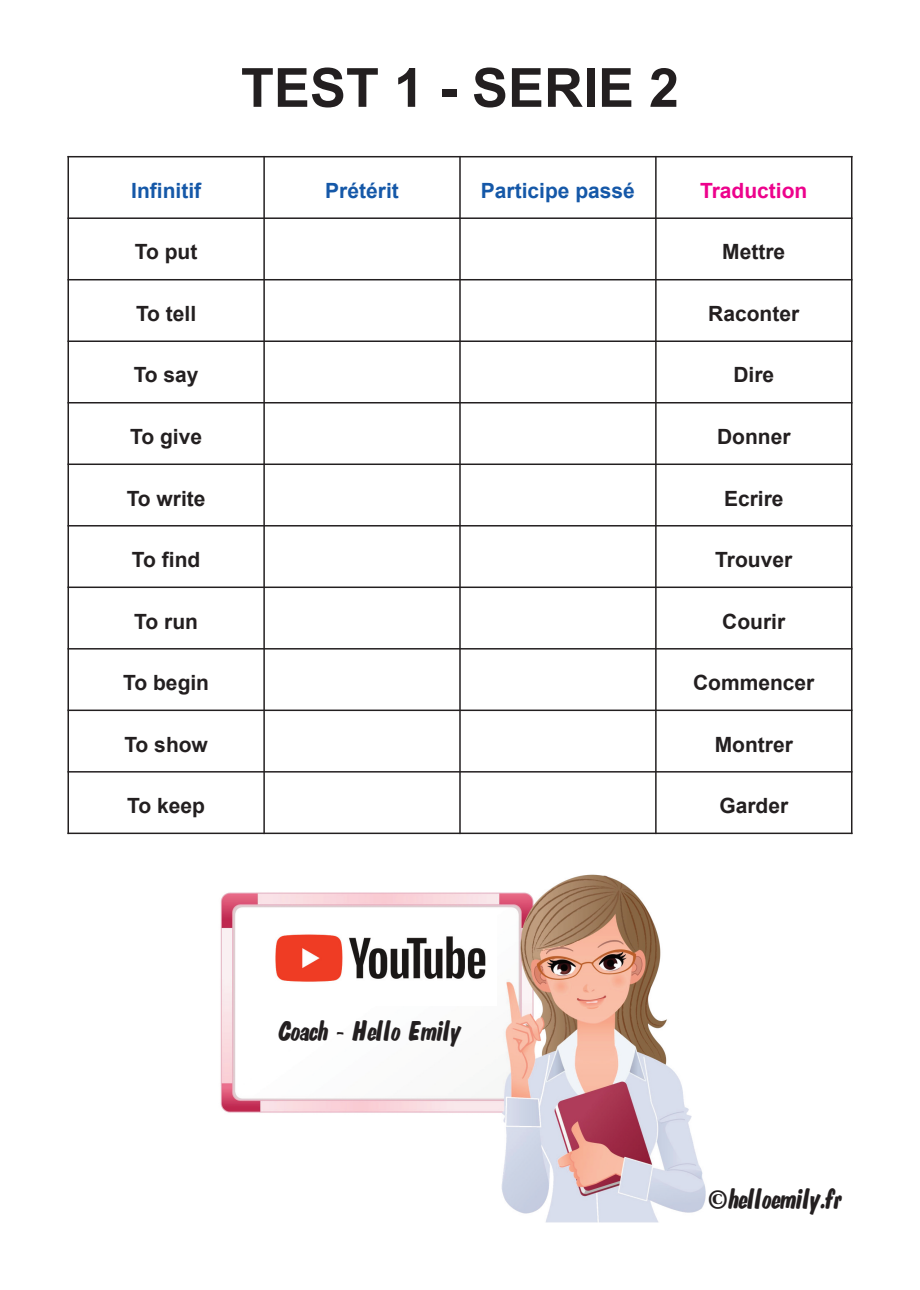
<style>
.page{position:relative;width:920px;height:1290px;background:#fff}
.page>*{position:absolute;margin:0;border:0;box-sizing:border-box;transform-origin:0 0}
.t1{font:700 54px "Arial";color:#231f20}
.t2{font:27px "MANDELA";color:#231f20}
.t3{font:700 21px "Arial";color:#231f20}
.t4{font:700 21px "Arial";color:#1558a8}
.t5{font:700 21px "Arial";color:#ed028c}
</style>
<div class="page">
<hr style="left:68px;top:156px;width:1px;height:678px;background:#231f20">
<hr style="left:263px;top:156px;width:2px;height:678px;background:#231f20">
<hr style="left:459px;top:156px;width:2px;height:678px;background:#231f20">
<hr style="left:655px;top:156px;width:2px;height:678px;background:#231f20">
<hr style="left:851px;top:156px;width:1px;height:678px;background:#231f20">
<hr style="left:68px;top:156px;width:784px;height:1px;background:#231f20">
<hr style="left:68px;top:217px;width:784px;height:2px;background:#231f20">
<hr style="left:68px;top:279px;width:784px;height:1px;background:#231f20">
<hr style="left:68px;top:340px;width:784px;height:2px;background:#231f20">
<hr style="left:68px;top:402px;width:784px;height:1px;background:#231f20">
<hr style="left:68px;top:463px;width:784px;height:2px;background:#231f20">
<hr style="left:68px;top:525px;width:784px;height:1px;background:#231f20">
<hr style="left:68px;top:586px;width:784px;height:2px;background:#231f20">
<hr style="left:68px;top:648px;width:784px;height:1px;background:#231f20">
<hr style="left:68px;top:709px;width:784px;height:2px;background:#231f20">
<hr style="left:68px;top:771px;width:784px;height:1px;background:#231f20">
<hr style="left:68px;top:832px;width:784px;height:2px;background:#231f20">
<img style="left:220px;top:874px;width:486px;height:348px">
<div style="left:244px;top:909px;width:253px;height:96px;background:#fff"></div>
<img style="left:275px;top:934px;width:210px;height:48px">
<h1 class="t1" style="left:241px;top:58px;width:440px">TEST 1 - SERIE 2</h1>
<p class="t4" style="left:131px;top:179px;width:71px">Infinitif</p>
<p class="t4" style="left:325px;top:179px;width:75px">Prétérit</p>
<p class="t4" style="left:481px;top:179px;width:156px">Participe passé</p>
<p class="t5" style="left:700px;top:179px;width:109px">Traduction</p>
<p class="t3" style="left:135px;top:240px;width:64px">To put</p>
<p class="t3" style="left:722px;top:240px;width:65px">Mettre</p>
<p class="t3" style="left:136px;top:302px;width:62px">To tell</p>
<p class="t3" style="left:708px;top:302px;width:93px">Raconter</p>
<p class="t3" style="left:134px;top:363px;width:66px">To say</p>
<p class="t3" style="left:733px;top:363px;width:42px">Dire</p>
<p class="t3" style="left:130px;top:425px;width:73px">To give</p>
<p class="t3" style="left:717px;top:425px;width:75px">Donner</p>
<p class="t3" style="left:127px;top:486px;width:80px">To write</p>
<p class="t3" style="left:724px;top:486px;width:61px">Ecrire</p>
<p class="t3" style="left:132px;top:548px;width:70px">To find</p>
<p class="t3" style="left:715px;top:548px;width:79px">Trouver</p>
<p class="t3" style="left:134px;top:609px;width:65px">To run</p>
<p class="t3" style="left:722px;top:609px;width:64px">Courir</p>
<p class="t3" style="left:123px;top:671px;width:87px">To begin</p>
<p class="t3" style="left:693px;top:671px;width:123px">Commencer</p>
<p class="t3" style="left:124px;top:732px;width:85px">To show</p>
<p class="t3" style="left:715px;top:732px;width:80px">Montrer</p>
<p class="t3" style="left:127px;top:794px;width:79px">To keep</p>
<p class="t3" style="left:719px;top:794px;width:70px">Garder</p>
<p class="t2" style="left:279px;top:1011px;width:184px">Coach - Hello Emily</p>
<p class="t2" style="left:707px;top:1179px;width:137px">©helloemily.fr</p>
</div>
